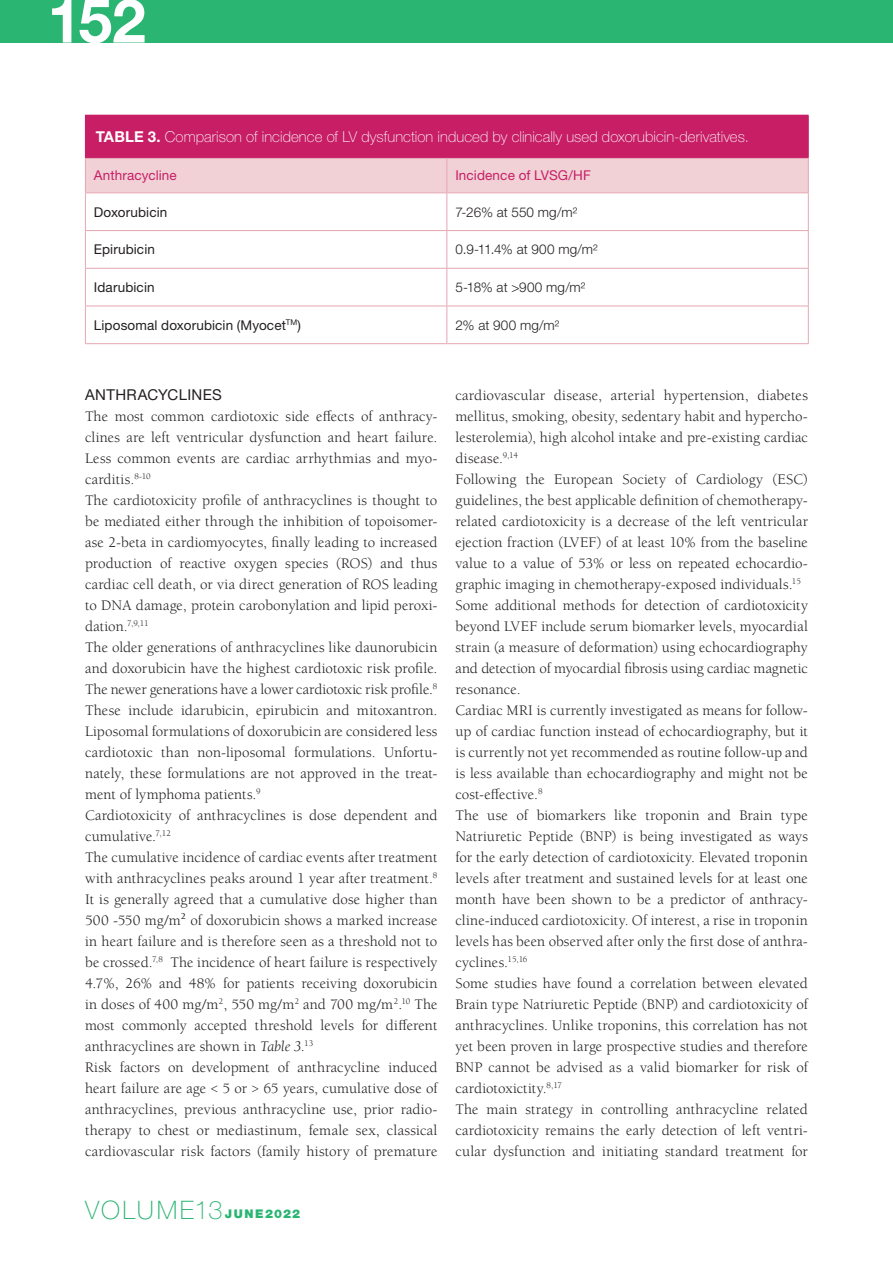
<style>
.page{position:relative;width:893px;height:1263px;background:#fff}
.page>*{position:absolute;margin:0;border:0;box-sizing:border-box;transform-origin:0 0}
.t1{font:700 60.75px "Helvetica Neue LT Std";color:#fff}
.t2{font:100 25.5px "Helvetica Neue LT Std";letter-spacing:.075em;color:#2bb572}
.t3{font:15px/21px "Berkeley Std";letter-spacing:.005em;color:#231f20;text-align:justify}
.t4{font:100 15px "Helvetica Neue LT Std";letter-spacing:.005em;color:#fff}
.SUBKOP{font:15px "Helvetica Neue LT Std";letter-spacing:.02em;color:#231f20}
.t5{font:300 13.5px "Helvetica Neue LT Std";letter-spacing:.01em;color:#231f20}
.t6{font:13.5px "Helvetica Neue LT Std";letter-spacing:.01em;color:#231f20}
.t7{font:13.5px "Helvetica Neue LT Std";letter-spacing:.01em;color:#c71e66}
.s1{font-weight:700}
.s2{font-style:italic}
.s3{font-weight:900;font-size:12px}
</style>
<div class="page">
<div style="left:0;top:0;width:893px;height:43px;background:#2bb572"></div>
<div style="left:85px;top:115px;width:723px;height:43px;background:#c71e66"></div>
<div style="left:86px;top:158px;width:722px;height:34px;background:#f1d1d5"></div>
<svg style="left:86px;top:193px;width:722px;height:150px"></svg>
<hr style="left:808px;top:116px;width:1px;height:41px;background:#c71e66">
<hr style="left:447px;top:115px;width:362px;height:1px;background:#c71e66">
<hr style="left:447px;top:157px;width:362px;height:1px;background:#c71e66">
<hr style="left:85px;top:192px;width:362px;height:1px;background:#e5a6b2">
<hr style="left:447px;top:192px;width:362px;height:1px;background:#e5a6b2">
<hr style="left:85px;top:230px;width:362px;height:1px;background:#e5a6b2">
<hr style="left:447px;top:230px;width:362px;height:1px;background:#e5a6b2">
<hr style="left:85px;top:268px;width:362px;height:1px;background:#e5a6b2">
<hr style="left:447px;top:268px;width:362px;height:1px;background:#e5a6b2">
<hr style="left:85px;top:306px;width:362px;height:1px;background:#e5a6b2">
<hr style="left:447px;top:306px;width:362px;height:1px;background:#e5a6b2">
<hr style="left:85px;top:343px;width:362px;height:1px;background:#e5a6b2">
<hr style="left:447px;top:343px;width:362px;height:1px;background:#e5a6b2">
<hr style="left:85px;top:158px;width:1px;height:34px;background:#e5a6b2">
<hr style="left:446px;top:158px;width:1px;height:34px;background:#e5a6b2">
<hr style="left:808px;top:158px;width:1px;height:34px;background:#e5a6b2">
<hr style="left:85px;top:193px;width:1px;height:37px;background:#e5a6b2">
<hr style="left:446px;top:193px;width:1px;height:37px;background:#e5a6b2">
<hr style="left:808px;top:193px;width:1px;height:37px;background:#e5a6b2">
<hr style="left:85px;top:231px;width:1px;height:37px;background:#e5a6b2">
<hr style="left:446px;top:231px;width:1px;height:37px;background:#e5a6b2">
<hr style="left:808px;top:231px;width:1px;height:37px;background:#e5a6b2">
<hr style="left:85px;top:269px;width:1px;height:37px;background:#e5a6b2">
<hr style="left:446px;top:269px;width:1px;height:37px;background:#e5a6b2">
<hr style="left:808px;top:269px;width:1px;height:37px;background:#e5a6b2">
<hr style="left:85px;top:306px;width:1px;height:37px;background:#e5a6b2">
<hr style="left:446px;top:306px;width:1px;height:37px;background:#e5a6b2">
<hr style="left:808px;top:306px;width:1px;height:37px;background:#e5a6b2">
<p class="t1" style="left:48px;top:-17px;width:100px">152</p>
<p class="t4" style="left:96px;top:128px;width:655px"><span class="s1">TABLE 3.</span> Comparison of incidence of LV dysfunction induced by clinically used doxorubicin-derivatives.</p>
<p class="t7" style="left:94px;top:167px;width:84px">Anthracycline</p>
<p class="t7" style="left:455px;top:167px;width:137px">Incidence of LVSG/HF</p>
<p class="t6" style="left:94px;top:203px;width:75px">Doxorubicin</p>
<p class="t5" style="left:455px;top:203px;width:123px">7-26% at 550 mg/m²</p>
<p class="t6" style="left:94px;top:241px;width:62px">Epirubicin</p>
<p class="t5" style="left:455px;top:241px;width:144px">0.9-11.4% at 900 mg/m²</p>
<p class="t6" style="left:94px;top:279px;width:62px">Idarubicin</p>
<p class="t5" style="left:455px;top:279px;width:132px">5-18% at &gt;900 mg/m²</p>
<p class="t6" style="left:94px;top:316px;width:209px">Liposomal doxorubicin (Myocet<sup>TM</sup>)</p>
<p class="t5" style="left:455px;top:317px;width:105px">2% at 900 mg/m²</p>
<p class="SUBKOP" style="left:85px;top:385px;width:138px">ANTHRACYCLINES</p>
<p class="t3" style="left:85px;top:405px;width:354px">The most common cardiotoxic side effects of anthracy&shy;clines are left ventricular dysfunction and heart failure.<br>Less common events are cardiac arrhythmias and myo&shy;carditis.<sup>8-10</sup></p>
<p class="t3" style="left:85px;top:489px;width:354px">The cardiotoxicity profile of anthracyclines is thought to be mediated either through the inhibition of topoisomer&shy;ase 2-beta in cardiomyocytes, finally leading to increased production of reactive oxygen species (ROS) and thus cardiac cell death, or via direct generation of ROS leading to DNA damage, protein carobonylation and lipid peroxi&shy;dation.<sup>7,9,11</sup></p>
<p class="t3" style="left:85px;top:636px;width:354px">The older generations of anthracyclines like daunorubicin and doxorubicin have the highest cardiotoxic risk profile.<br>The newer generations have a lower cardiotoxic risk profile.<sup>8</sup></p>
<p class="t3" style="left:85px;top:699px;width:354px">These include idarubicin, epirubicin and mitoxantron.<br>Liposomal formulations of doxorubicin are considered less cardiotoxic than non-liposomal formulations. Unfortu&shy;nately, these formulations are not approved in the treat&shy;ment of lymphoma patients.<sup>9</sup></p>
<p class="t3" style="left:85px;top:804px;width:354px">Cardiotoxicity of anthracyclines is dose dependent and cumulative.<sup>7,12</sup></p>
<p class="t3" style="left:85px;top:846px;width:354px">The cumulative incidence of cardiac events after treatment with anthracyclines peaks around 1 year after treatment.<sup>8<br></sup>It is generally agreed that a cumulative dose higher than 500 -550 mg/m² of doxorubicin shows a marked increase in heart failure and is therefore seen as a threshold not to be crossed.<sup>7,8</sup> The incidence of heart failure is respectively 4.7%, 26% and 48% for patients receiving doxorubicin in doses of 400 mg/m<sup>2</sup>, 550 mg/m<sup>2</sup> and 700 mg/m<sup>2</sup>.<sup>10</sup> The most commonly accepted threshold levels for different anthracyclines are shown in <span class="s2">Table 3</span>.<sup>13</sup></p>
<p class="t3" style="left:85px;top:1056px;width:354px">Risk factors on development of anthracycline induced heart failure are age &lt; 5 or &gt; 65 years, cumulative dose of anthracyclines, previous anthracycline use, prior radio&shy;therapy to chest or mediastinum, female sex, classical cardiovascular risk factors (family history of premature</p>
<h2 class="t2" style="left:85px;top:1195px;width:217px">VOLUME13<span class="s3">JUNE2022</span></h2>
<p class="t3" style="left:455px;top:384px;width:354px">cardiovascular disease, arterial hypertension, diabetes mellitus, smoking, obesity, sedentary habit and hypercho&shy;lesterolemia), high alcohol intake and pre-existing cardiac disease.<sup>9,14</sup></p>
<p class="t3" style="left:455px;top:468px;width:354px">Following the European Society of Cardiology (ESC) guidelines, the best applicable definition of chemotherapy&shy;related cardiotoxicity is a decrease of the left ventricular ejection fraction (LVEF) of at least 10% from the baseline value to a value of 53% or less on repeated echocardio&shy;graphic imaging in chemotherapy-exposed individuals.<sup>15</sup></p>
<p class="t3" style="left:455px;top:594px;width:354px">Some additional methods for detection of cardiotoxicity beyond LVEF include serum biomarker levels, myocardial strain (a measure of deformation) using echocardiography and detection of myocardial fibrosis using cardiac magnetic resonance.</p>
<p class="t3" style="left:455px;top:699px;width:354px">Cardiac MRI is currently investigated as means for follow&shy;up of cardiac function instead of echocardiography, but it is currently not yet recommended as routine follow-up and is less available than echocardiography and might not be cost-effective.<sup>8</sup></p>
<p class="t3" style="left:455px;top:804px;width:354px">The use of biomarkers like troponin and Brain type Natriuretic Peptide (BNP) is being investigated as ways for the early detection of cardiotoxicity. Elevated troponin levels after treatment and sustained levels for at least one month have been shown to be a predictor of anthracy&shy;cline-induced cardiotoxicity. Of interest, a rise in troponin levels has been observed after only the first dose of anthra&shy;cyclines.<sup>15,16</sup></p>
<p class="t3" style="left:455px;top:972px;width:354px">Some studies have found a correlation between elevated Brain type Natriuretic Peptide (BNP) and cardiotoxicity of anthracyclines. Unlike troponins, this correlation has not yet been proven in large prospective studies and therefore BNP cannot be advised as a valid biomarker for risk of cardiotoxictity.<sup>8,17</sup></p>
<p class="t3" style="left:455px;top:1098px;width:354px">The main strategy in controlling anthracycline related cardiotoxicity remains the early detection of left ventri&shy;cular dysfunction and initiating standard treatment for</p>
</div>
